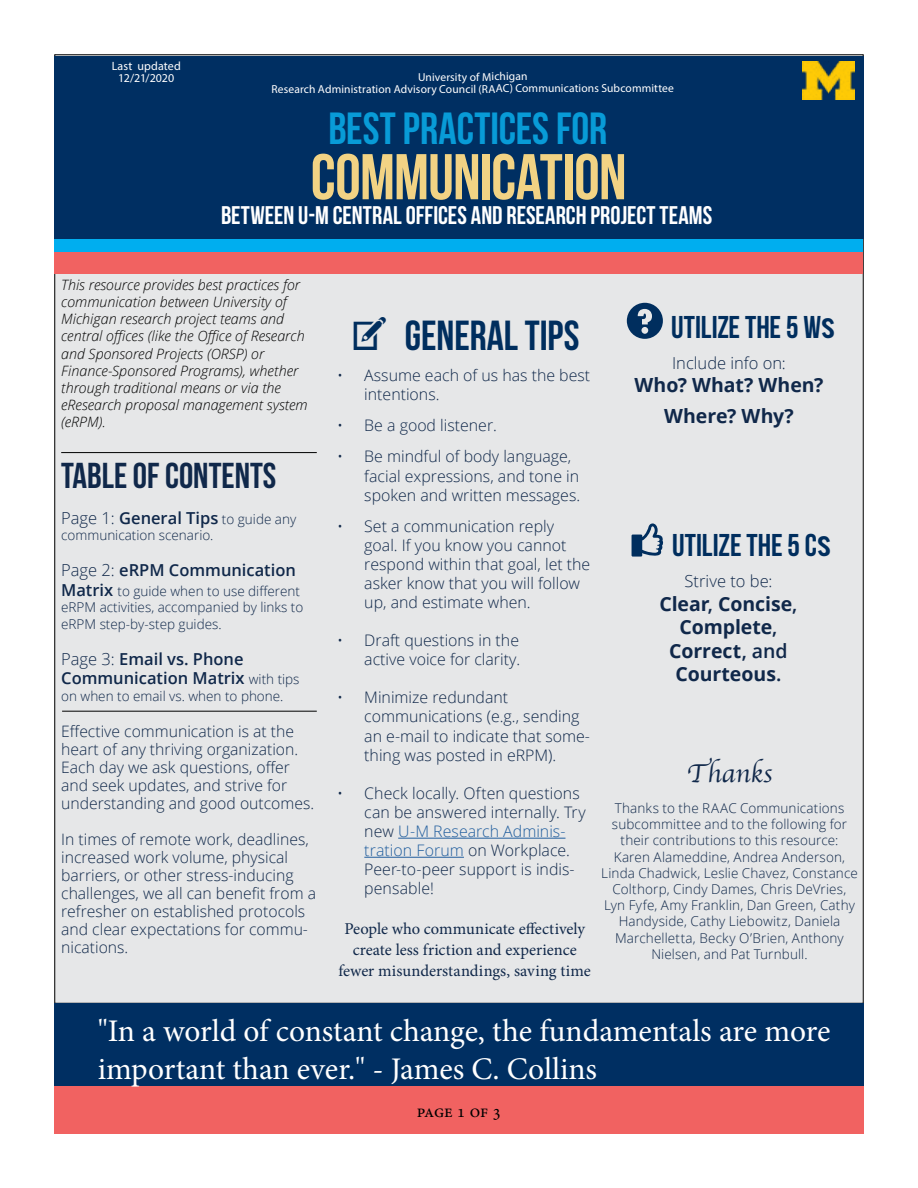
<style>
.page{position:relative;width:918px;height:1188px;background:#fff}
.page>*{position:absolute;margin:0;border:0;box-sizing:border-box;transform-origin:0 0}
.t1{font:700 64.5px "Bebas Neue";letter-spacing:-.01em;color:#f2d384}
.t2{font:700 45px "Bebas Neue";color:#089bd7}
.t3{font:700 42px "Bebas Neue";color:#002e5e}
.t4{font:36px "Bebas Neue";color:#10284a}
.t5{font:31.5px/37.8px "Minion Pro";letter-spacing:-.005em;color:#fff}
.t6{font:31.5px "Bebas Neue";color:#002e5e}
.t7{font:27px "Apple Chancery";letter-spacing:-.005em;color:#10284a}
.t8{font:25.5px "Bebas Neue";color:#fff}
.t9{font:700 19.5px/23.4px "Open Sans";letter-spacing:-.005em;color:#10284a;text-align:center}
.t10{font:18px "Minion Pro";letter-spacing:-.01em;color:#000}
.t11{font:600 16.5px/19.8px "Open Sans";color:#10284a}
.t12{font:16.5px/21px "Minion Pro";letter-spacing:.005em;color:#10284a;text-align:center}
.t13{font:300 16.5px "Open Sans";color:#10284a}
.t14{font:300 15.9px/19px "Open Sans";color:#10284a}
.t15{font:300 15.75px/18px "Open Sans";color:#10284a}
.t16{font:italic 300 14.25px/17.1px "Open Sans";color:#000}
.t17{font:300 13.5px/16.2px "Open Sans";letter-spacing:.01em;color:#10284a}
.t18{font:12px/12px "Myriad Pro";letter-spacing:.005em;color:#fff;text-align:center}
.t19{font:11.55px/12px "Myriad Pro";letter-spacing:.005em;color:#fff;text-align:center}
.s1{font-weight:300}
.s2{font-weight:300;font-size:13.5px}
.s3{font-weight:600;font-size:16.5px}
.s4{font-family:"Modern Pictograms";font-weight:400;font-size:46.5px}
.s5{color:#215e9e}
.s6{font-family:"Modern Pictograms";font-size:55.5px}
.s7{font-family:"Oswald"}
.s8{font-family:"Modern Pictograms";font-size:51px}
.s9{font-weight:600}
</style>
<div class="page">
<div style="left:55px;top:55px;width:808px;height:948px;background:#e6e7e8"></div>
<hr style="left:398px;top:838px;width:167px;height:1px;background:#215e9e">
<hr style="left:364px;top:857px;width:100px;height:1px;background:#215e9e">
<div style="left:54px;top:56px;width:810px;height:183px;background:#002f62"></div>
<div style="left:55px;top:239px;width:808px;height:30px;background:#00aeef"></div>
<div style="left:55px;top:252px;width:808px;height:22px;background:#f16261"></div>
<div style="left:54px;top:1082px;width:810px;height:52px;background:#f16261"></div>
<div style="left:54px;top:1003px;width:810px;height:82px;background:#002f62"></div>
<img style="left:802px;top:62px;width:53px;height:37px">
<hr style="left:62px;top:711px;width:255px;height:1px;background:#000">
<hr style="left:61px;top:452px;width:256px;height:1px;background:#000">
<p class="t18" style="left:112px;top:60px;width:71px">Last updated<br>12/21/2020</p>
<p class="t19" style="left:272px;top:71px;width:404px">University of Michigan<br>Research Administration Advisory Council (RAAC) Communications Subcommittee</p>
<h2 class="t2" style="left:328px;top:104px;width:280px">BEST PRACTICES FOR</h2>
<h1 class="t1" style="left:311px;top:142px;width:317px">COMMUNICATION</h1>
<h3 class="t8" style="left:221px;top:201px;width:493px">BETWEEN U-M CENTRAL OFFICES AND RESEARCH PROJECT TEAMS</h3>
<p class="t16" style="left:61px;top:276px;width:248px">This resource provides best practices for communication between University of Michigan research project teams and central offices (like the Office of Research and Sponsored Projects (ORSP) or Finance-Sponsored Programs), whether through traditional means or via the eResearch proposal management system (eRPM).</p>
<h3 class="t4" style="left:61px;top:456px;width:217px">TABLE OF CONTENTS</h3>
<p class="t11" style="left:61px;top:508px;width:237px"><span class="s1">Page 1:</span> General Tips <span class="s2">to guide any</span></p>
<p class="t17" style="left:61px;top:527px;width:154px">communication scenario.</p>
<p class="t11" style="left:61px;top:560px;width:236px"><span class="s1">Page 2:</span> eRPM Communication</p>
<p class="t17" style="left:61px;top:583px;width:244px"><span class="s3">Matrix</span> to guide when to use different eRPM activities, accompanied by links to eRPM step-by-step guides.</p>
<p class="t11" style="left:61px;top:648px;width:240px"><span class="s1">Page 3:</span> Email vs. Phone<br>Communication Matrix <span class="s2">with tips</span></p>
<p class="t17" style="left:61px;top:687px;width:224px">on when to email vs. when to phone.</p>
<p class="t15" style="left:61px;top:721px;width:254px">Effective communication is at the heart of any thriving organization.<br>Each day we ask questions, offer and seek updates, and strive for understanding and good outcomes.</p>
<p class="t15" style="left:61px;top:829px;width:256px">In times of remote work, deadlines, increased work volume, physical barriers, or other stress-inducing challenges, we all can benefit from a refresher on established protocols and clear expectations for commu&shy;nications.</p>
<h3 class="t3" style="left:350px;top:313px;width:231px"><span class="s4">V</span> GENERAL TIPS</h3>
<p class="t14" style="left:364px;top:365px;width:227px;text-indent:-27px">• Assume each of us has the best intentions.</p>
<p class="t14" style="left:337px;top:416px;width:161px">• Be a good listener.</p>
<p class="t14" style="left:364px;top:447px;width:217px;text-indent:-27px">• Be mindful of body language, facial expressions, and tone in spoken and written messages.</p>
<p class="t14" style="left:364px;top:516px;width:228px;text-indent:-27px">• Set a communication reply goal. If you know you cannot respond within that goal, let the asker know that you will follow up, and estimate when.</p>
<p class="t14" style="left:337px;top:630px;width:184px;text-align:right">• Draft questions in the active voice for clarity.</p>
<p class="t14" style="left:364px;top:688px;width:227px;text-indent:-27px">• Minimize redundant communications (e.g., sending an e-mail to indicate that some&shy;thing was posted in eRPM).</p>
<p class="t14" style="left:364px;top:783px;width:223px;text-indent:-27px">• Check locally. Often questions can be answered internally. Try new <span class="s5">U-M Research Adminis&shy;tration Forum</span> on Workplace.<br>Peer-to-peer support is indis&shy;pensable!</p>
<p class="t12" style="left:339px;top:919px;width:254px">People who communicate effectively create less friction and experience fewer misunderstandings, saving time</p>
<h3 class="t6" style="left:624px;top:309px;width:213px"><span class="s6">?</span>UTILIZE THE 5 W<span class="s7">s</span></h3>
<p class="t13" style="left:672px;top:352px;width:115px">Include info on:</p>
<p class="t9" style="left:635px;top:370px;width:190px;line-height:30.6px">Who? What? When?<br>Where? Why?</p>
<h3 class="t6" style="left:626px;top:528px;width:206px"><span class="s8">l</span> UTILIZE THE 5 C<span class="s7">s</span></h3>
<p class="t13" style="left:684px;top:570px;width:90px">Strive to be:</p>
<p class="t9" style="left:659px;top:592px;width:140px">Clear<span class="s9">,</span> Concise<span class="s9">,<br></span>Complete<span class="s9">,<br></span>Correct<span class="s9">, and<br></span>Courteous<span class="s9">.</span></p>
<h3 class="t7" style="left:687px;top:751px;width:87px">Thanks</h3>
<p class="t17" style="left:601px;top:800px;width:258px;text-align:center">Thanks to the RAAC Communications subcommittee and to the following for their contributions to this resource:<br>Karen Alameddine, Andrea Anderson, Linda Chadwick, Leslie Chavez, Constance Colthorp, Cindy Dames, Chris DeVries, Lyn Fyfe, Amy Franklin, Dan Green, Cathy Handyside, Cathy Liebowitz, Daniela Marchelletta, Becky O’Brien, Anthony Nielsen, and Pat Turnbull.</p>
<h3 class="t5" style="left:98px;top:1012px;width:734px">"In a world of constant change, the fundamentals are more important than ever." - James C. Collins</h3>
<p class="t10" style="left:417px;top:1099px;width:86px">Page 1 of 3</p>
</div>
